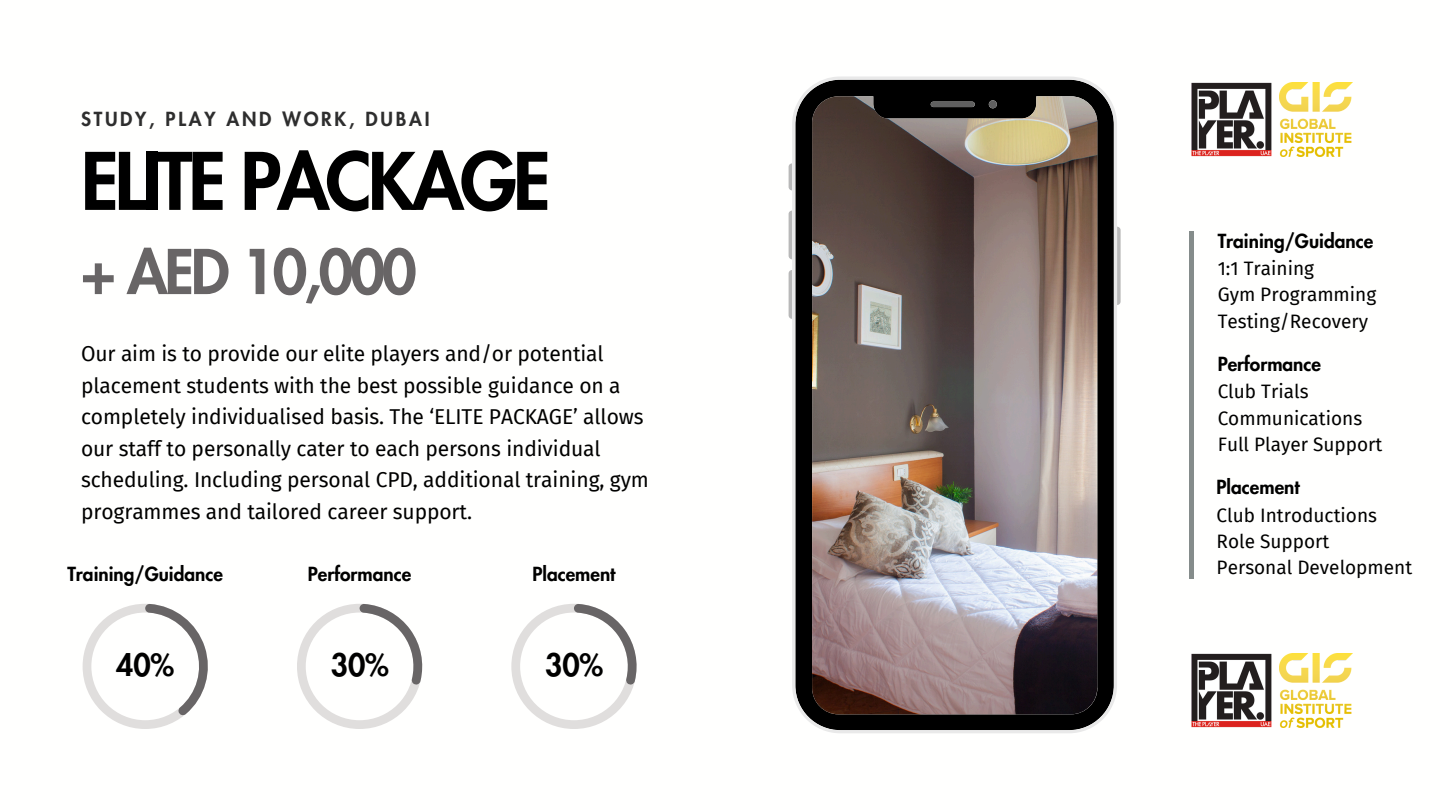
<style>
.page{position:relative;width:1440px;height:810px;background:#fff}
.page>*{position:absolute;margin:0;border:0;box-sizing:border-box;transform-origin:0 0}
.t1{font:800 77px "Futura LT Pro";letter-spacing:-.05em;color:#000}
.t2{font:800 60px "Futura LT Pro";letter-spacing:-.05em;color:#686566}
.t3{font:800 30px "Futura LT Pro";color:#000}
.t4{font:21px/31.5px "Fira Sans";letter-spacing:-.005em;color:#000}
.t5{font:19px "Fira Sans";color:#000}
.t6{font:800 19px "Futura LT Pro";color:#000}
.t7{font:800 19px "Futura LT Pro";letter-spacing:.145em;color:#2e2e2e}
</style>
<div class="page">
<div style="left:1189px;top:231px;width:5px;height:348px;background:#858c8b"></div>
<svg style="left:83px;top:604px;width:125px;height:125px"></svg>
<svg style="left:297px;top:604px;width:125px;height:125px"></svg>
<svg style="left:789px;top:163px;width:3px;height:27px"></svg>
<svg style="left:789px;top:211px;width:3px;height:48px"></svg>
<svg style="left:789px;top:270px;width:3px;height:49px"></svg>
<svg style="left:1117px;top:227px;width:4px;height:78px"></svg>
<img style="left:792px;top:76px;width:325px;height:657px">
<svg style="left:511px;top:604px;width:126px;height:125px"></svg>
<img style="left:1279px;top:654px;width:73px;height:73px">
<img style="left:1191px;top:653px;width:81px;height:75px">
<img style="left:1279px;top:83px;width:73px;height:73px">
<img style="left:1191px;top:82px;width:81px;height:75px">
<h2 class="t7" style="left:81px;top:110px;width:350px">STUDY, PLAY AND WORK, DUBAI</h2>
<h4 class="t1" style="left:81px;top:146px;width:471px">ELITE PACKAGE</h4>
<p class="t2" style="left:81px;top:245px;width:337px">+ AED 10,000</p>
<h1 class="t4" style="left:81px;top:339px;width:569px">Our aim is to provide our elite players and/or potential placement students with the best possible guidance on a completely individualised basis. The ‘ELITE PACKAGE’ allows our staff to personally cater to each persons individual scheduling. Including personal CPD, additional training, gym programmes and tailored career support.</h1>
<p class="t6" style="left:67px;top:566px;width:157px">Training/Guidance</p>
<p class="t6" style="left:308px;top:566px;width:105px">Performance</p>
<h5 class="t6" style="left:532px;top:566px;width:85px">Placement</h5>
<h5 class="t3" style="left:116px;top:651px;width:59px">40%</h5>
<h5 class="t3" style="left:331px;top:651px;width:59px">30%</h5>
<p class="t3" style="left:545px;top:651px;width:59px">30%</p>
<h5 class="t6" style="left:1218px;top:232px;width:157px">Training/Guidance</h5>
<p class="t5" style="left:1218px;top:257px;width:98px">1:1 Training</p>
<p class="t5" style="left:1218px;top:284px;width:160px">Gym Programming</p>
<p class="t5" style="left:1218px;top:310px;width:152px">Testing/Recovery</p>
<h3 class="t6" style="left:1218px;top:355px;width:105px">Performance</h3>
<h5 class="t5" style="left:1218px;top:381px;width:92px">Club Trials</h5>
<h3 class="t5" style="left:1218px;top:407px;width:146px">Communications</h3>
<h3 class="t5" style="left:1218px;top:433px;width:166px">Full Player Support</h3>
<p class="t6" style="left:1217px;top:479px;width:85px">Placement</p>
<p class="t5" style="left:1217px;top:504px;width:162px">Club Introductions</p>
<p class="t5" style="left:1217px;top:530px;width:114px">Role Support</p>
<h5 class="t5" style="left:1217px;top:556px;width:197px">Personal Development</h5>
</div>
